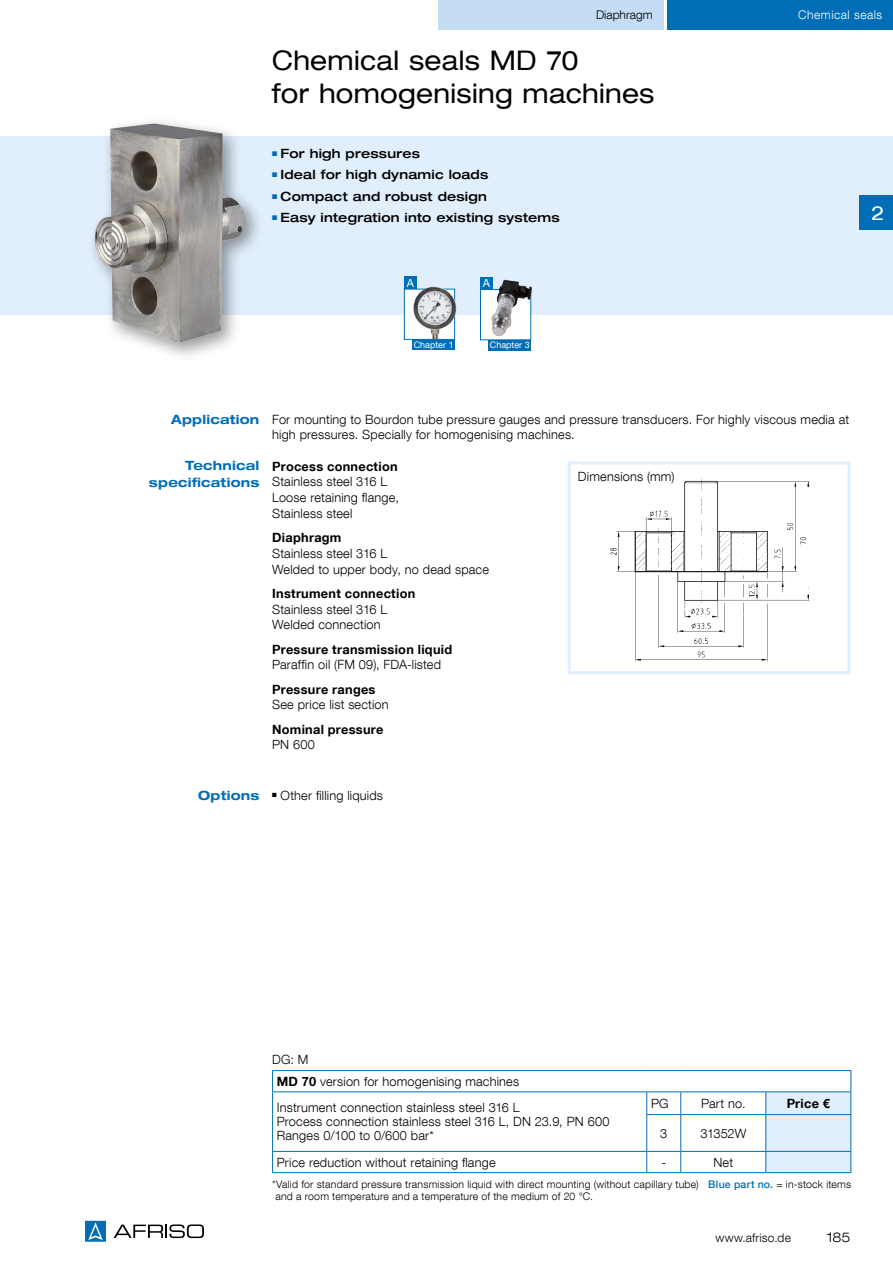
<style>
.page{position:relative;width:893px;height:1263px;background:#fff}
.page>*{position:absolute;margin:0;border:0;box-sizing:border-box;transform-origin:0 0}
.t1{font:expanded 27px/33px "Helvetica Neue LT Com";letter-spacing:.01em;color:#000;scale:.95 1}
.t2{font:expanded 19.5px "Helvetica Neue LT Com";color:#fff}
.t3{font:300 expanded 13.5px "Helvetica Neue LT Com";color:#000}
.t4{font:300 12.75px/15.8px "Helvetica Neue LT Com";letter-spacing:.015em;color:#000}
.t5{font:700 12.75px "Helvetica Neue LT Com";letter-spacing:.025em;color:#000}
.t6{font:500 expanded 12.75px "Helvetica Neue LT Com";letter-spacing:.015em;color:#000}
.t7{font:700 expanded 12.75px/16.5px "Helvetica Neue LT Com";letter-spacing:.015em;color:#006eb7;text-align:right}
.t8{font:300 12px "Helvetica Neue LT Com";letter-spacing:.005em;color:#000}
.t9{font:300 12px "Helvetica Neue LT Com";letter-spacing:.04em;color:#fff}
.t10{font:11.1px "Helvetica Neue LT Com";color:#fff}
.t11{font:300 10.5px/12px "Helvetica Neue LT Com";letter-spacing:.02em;color:#000}
.t12{font:9px "Helvetica Neue LT Com";color:#fff}
.t13{font:6.75px "Zapf Dingbats ITC";color:#006eb7}
.s1{font-weight:700}
.s2{font-weight:500;color:#006eb7}
</style>
<div class="page">
<div style="left:0;top:136px;width:893px;height:179px;background:#e1eefb"></div>
<svg style="left:114px;top:1224px;width:90px;height:14px"></svg>
<svg style="left:85px;top:1221px;width:21px;height:21px"></svg>
<div style="left:668px;top:0;width:225px;height:30px;background:#006eb7"></div>
<div style="left:438px;top:0;width:225px;height:30px;background:#c4dcf4"></div>
<div style="left:87px;top:116px;width:178px;height:246px;background:#000;opacity:.4"></div>
<img style="left:95px;top:123px;width:150px;height:220px">
<img style="left:610px;top:478px;width:200px;height:184px">
<div style="left:568px;top:461px;width:282px;height:213px;border:3px solid #e1eefb"></div>
<hr style="left:272px;top:1070px;width:375px;height:1px;background:#006eb7">
<hr style="left:647px;top:1070px;width:34px;height:1px;background:#006eb7">
<hr style="left:681px;top:1070px;width:85px;height:1px;background:#006eb7">
<hr style="left:766px;top:1070px;width:85px;height:1px;background:#006eb7">
<hr style="left:272px;top:1091px;width:375px;height:1px;background:#006eb7">
<svg style="left:272px;top:1071px;width:1px;height:43px"></svg>
<hr style="left:647px;top:1091px;width:34px;height:1px;background:#006eb7">
<svg style="left:646px;top:1092px;width:1px;height:22px"></svg>
<hr style="left:681px;top:1091px;width:85px;height:1px;background:#006eb7">
<svg style="left:680px;top:1092px;width:1px;height:22px"></svg>
<hr style="left:272px;top:1114px;width:1px;height:37px;background:#006eb7">
<hr style="left:646px;top:1115px;width:1px;height:36px;background:#006eb7">
<hr style="left:681px;top:1114px;width:85px;height:1px;background:#006eb7">
<hr style="left:680px;top:1115px;width:1px;height:36px;background:#006eb7">
<hr style="left:272px;top:1151px;width:375px;height:1px;background:#006eb7">
<svg style="left:272px;top:1152px;width:1px;height:20px"></svg>
<hr style="left:647px;top:1151px;width:34px;height:1px;background:#006eb7">
<svg style="left:646px;top:1152px;width:1px;height:20px"></svg>
<hr style="left:681px;top:1151px;width:85px;height:1px;background:#006eb7">
<svg style="left:680px;top:1152px;width:1px;height:20px"></svg>
<svg style="left:765px;top:1071px;width:86px;height:101px"></svg>
<hr style="left:272px;top:1172px;width:375px;height:1px;background:#006eb7">
<hr style="left:647px;top:1172px;width:34px;height:1px;background:#006eb7">
<hr style="left:681px;top:1172px;width:85px;height:1px;background:#006eb7">
<hr style="left:766px;top:1172px;width:85px;height:1px;background:#006eb7">
<hr style="left:646px;top:1114px;width:35px;height:1px;background:#006eb7">
<div style="left:489px;top:340px;width:42px;height:10px;background:#006eb7"></div>
<div style="left:480px;top:277px;width:13px;height:13px;background:#006eb7"></div>
<div style="left:480px;top:289px;width:51px;height:51px;background:#fff;border:1px solid #006eb7"></div>
<img style="left:491px;top:280px;width:41px;height:57px">
<div style="left:412px;top:339px;width:43px;height:11px;background:#006eb7"></div>
<div style="left:404px;top:276px;width:13px;height:13px;background:#006eb7"></div>
<div style="left:404px;top:289px;width:51px;height:51px;background:#fff;border:1px solid #006eb7"></div>
<img style="left:413px;top:287px;width:43px;height:52px">
<div style="left:859px;top:196px;width:34px;height:34px;background:#006eb7"></div>
<p class="t8" style="left:596px;top:7px;width:58px">Diaphragm</p>
<p class="t9" style="left:798px;top:7px;width:86px">Chemical seals</p>
<h1 class="t1" style="left:272px;top:43px;width:404px">Chemical seals MD 70<br>for homogenising machines</h1>
<p class="t6" style="left:272px;top:145px;width:149px"><sup>■</sup> For high pressures</p>
<p class="t6" style="left:272px;top:167px;width:218px"><sup>■</sup> Ideal for high dynamic loads</p>
<p class="t13" style="left:277px;top:193px;width:3px">■</p>
<p class="t13" style="left:277px;top:150px;width:3px">■</p>
<p class="t6" style="left:272px;top:188px;width:216px"><sup>■</sup> Compact and robust design</p>
<p class="t13" style="left:277px;top:214px;width:3px">■</p>
<p class="t6" style="left:272px;top:209px;width:289px"><sup>■</sup> Easy integration into existing systems</p>
<p class="t10" style="left:407px;top:276px;width:9px">A</p>
<p class="t12" style="left:414px;top:339px;width:42px">Chapter 1</p>
<p class="t10" style="left:483px;top:276px;width:9px">A</p>
<p class="t12" style="left:490px;top:340px;width:42px">Chapter 3</p>
<h2 class="t2" style="left:871px;top:200px;width:15px">2</h2>
<p class="t7" style="left:171px;top:410px;width:90px">Application</p>
<p class="t7" style="left:149px;top:457px;width:112px">Technical specifications</p>
<p class="t4" style="left:272px;top:411px;width:578px">For mounting to Bourdon tube pressure gauges and pressure transducers. For highly viscous media at high pressures. Specially for homogenising machines.</p>
<p class="t5" style="left:272px;top:458px;width:127px">Process connection</p>
<p class="t4" style="left:272px;top:474px;width:128px">Stainless steel 316 L<br>Loose retaining flange,<br>Stainless steel</p>
<p class="t5" style="left:272px;top:529px;width:71px">Diaphragm</p>
<p class="t4" style="left:272px;top:545px;width:218px">Stainless steel 316 L<br>Welded to upper body, no dead space</p>
<p class="t5" style="left:272px;top:585px;width:145px">Instrument connection</p>
<p class="t4" style="left:272px;top:601px;width:117px">Stainless steel 316 L<br>Welded connection</p>
<p class="t5" style="left:272px;top:641px;width:182px">Pressure transmission liquid</p>
<p class="t4" style="left:272px;top:656px;width:170px">Paraffin oil (FM 09), FDA-listed</p>
<p class="t5" style="left:272px;top:681px;width:105px">Pressure ranges</p>
<p class="t4" style="left:272px;top:696px;width:118px">See price list section</p>
<p class="t5" style="left:272px;top:721px;width:113px">Nominal pressure</p>
<p class="t4" style="left:272px;top:736px;width:44px">PN 600</p>
<p class="t4" style="left:578px;top:468px;width:98px">Dimensions (mm)</p>
<p class="t7" style="left:198px;top:787px;width:63px">Options</p>
<p class="t4" style="left:272px;top:787px;width:112px">■ Other filling liquids</p>
<p class="t4" style="left:272px;top:1051px;width:38px">DG: M</p>
<p class="t4" style="left:277px;top:1068px;width:244px;line-height:26.1px"><span class="s1">MD 70</span> version for homogenising machines<br>Instrument connection stainless steel 316 L</p>
<p class="t4" style="left:277px;top:1114px;width:334px;line-height:14.2px">Process connection stainless steel 316 L, DN 23.9, PN 600<br>Ranges 0/100 to 0/600 bar*</p>
<p class="t4" style="left:651px;top:1095px;width:19px">PG</p>
<p class="t4" style="left:701px;top:1095px;width:46px">Part no.</p>
<p class="t5" style="left:787px;top:1095px;width:45px">Price €</p>
<p class="t4" style="left:660px;top:1125px;width:9px">3</p>
<p class="t4" style="left:700px;top:1125px;width:47px">31352W</p>
<p class="t4" style="left:277px;top:1154px;width:220px">Price reduction without retaining flange</p>
<p class="t4" style="left:661px;top:1154px;width:6px">-</p>
<p class="t4" style="left:713px;top:1154px;width:21px">Net</p>
<p class="t11" style="left:275px;top:1177px;width:577px;text-indent:-3px">*Valid for standard pressure transmission liquid with direct mounting (without capillary tube) <span class="s2">Blue part no.</span> = in-stock items and a room temperature and a temperature of the medium of 20 °C.</p>
<p class="t8" style="left:715px;top:1230px;width:77px">www.afriso.de</p>
<p class="t3" style="left:827px;top:1228px;width:25px">185</p>
</div>
